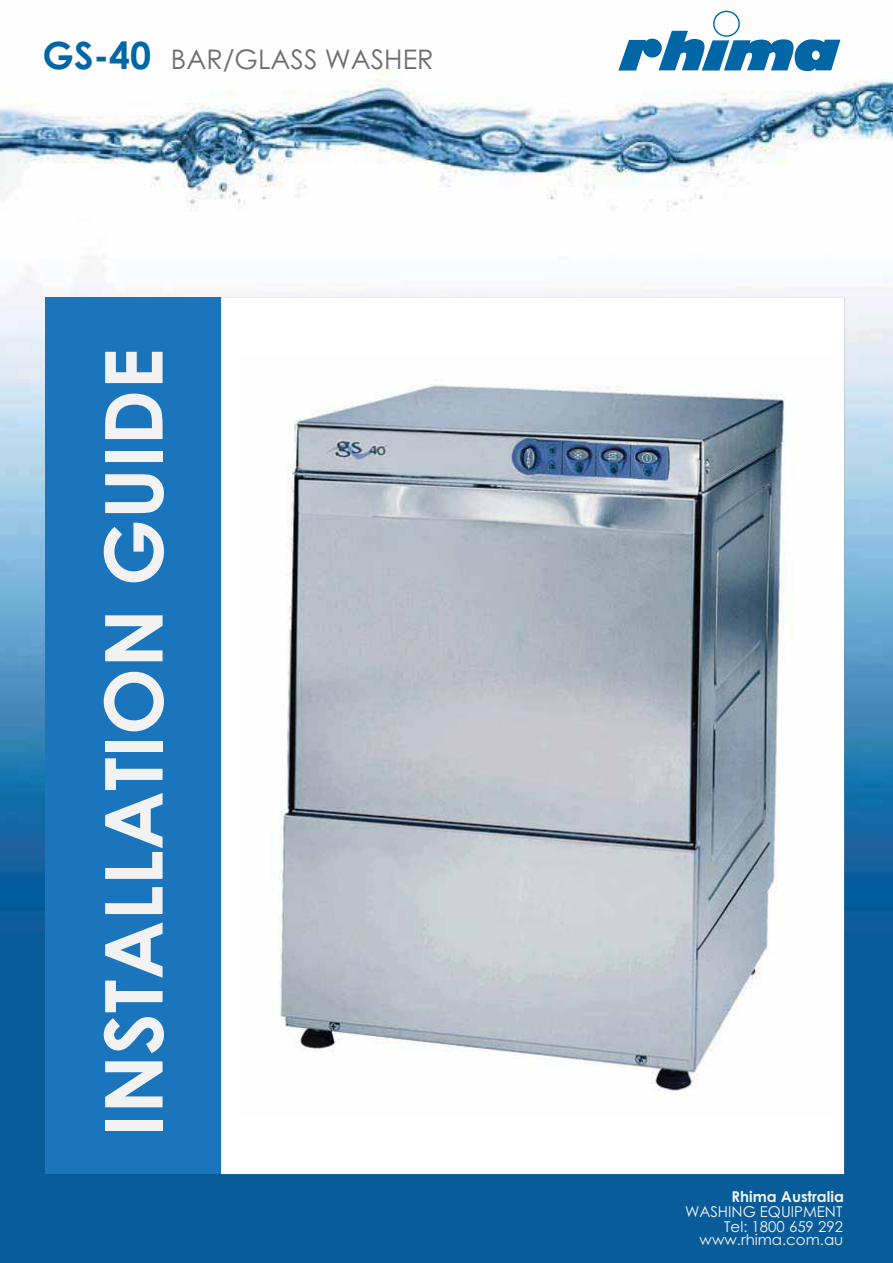
<style>
.page{position:relative;width:893px;height:1263px;background:#fff}
.page>*{position:absolute;margin:0;border:0;box-sizing:border-box;transform-origin:0 0}
.t1{font:700 79.95px "Century Gothic";color:#f2f2f2}
.t2{font:27px "Century Gothic";color:#6d6e70}
.t3{font:15px/13.2px "Century Gothic";color:#f2f2f2;text-align:right}
.t4{font:700 15px "Century Gothic";color:#f2f2f2}
.s1{font-weight:700;font-size:37.5px;color:#0066a5}
.s2{color:#6e6f71}
</style>
<div class="page">
<img style="left:0;top:10px;width:893px;height:1253px">
<div style="left:221px;top:297px;width:623px;height:877px;background:#fff"></div>
<div style="left:46px;top:297px;width:175px;height:877px;background:#1a75bc"></div>
<div style="left:713px;top:11px;width:27px;height:26px;border:1px solid #0066a5;border-radius:50%"></div>
<svg style="left:618px;top:31px;width:222px;height:40px"></svg>
<img style="left:278px;top:385px;width:515px;height:714px">
<h2 class="t2" style="left:43px;top:49px;width:392px"><span class="s1">GS-40</span> BAR<span class="s2">/GLASS</span> WASHER</h2>
<h1 class="t1" style="left:104px;top:1136px;width:790px;rotate:-90deg">INSTALLATION GUIDE</h1>
<p class="t4" style="left:731px;top:1191px;width:114px">Rhima Australia</p>
<p class="t3" style="left:699px;top:1221px;width:145px">Tel: 1800 659 292 www.rhima.com.au</p>
<p class="t3" style="left:685px;top:1206px;width:159px">WASHING EQUIPMENT</p>
</div>
